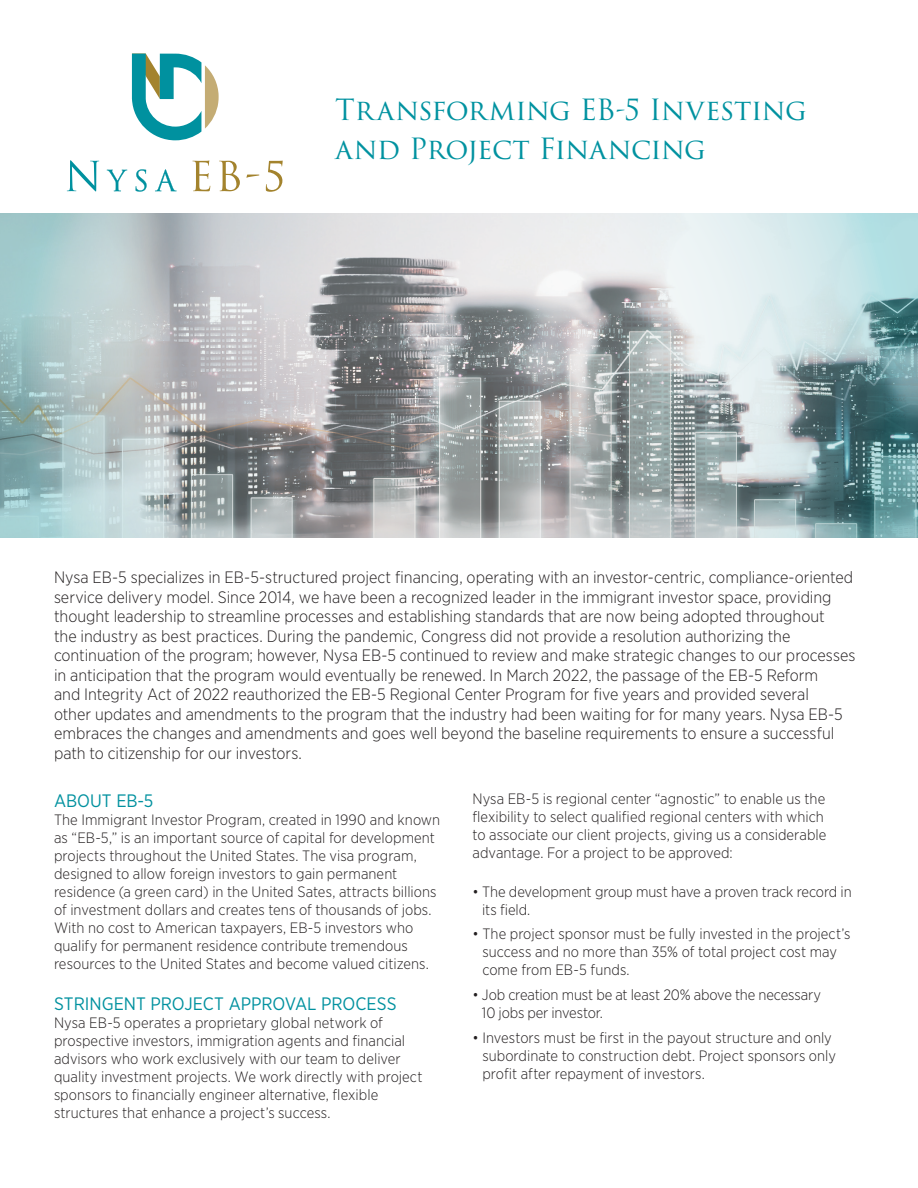
<style>
.page{position:relative;width:918px;height:1188px;background:#fff}
.page>*{position:absolute;margin:0;border:0;box-sizing:border-box;transform-origin:0 0}
.t1{font:28.5px/39px "Trajan Pro 3";letter-spacing:-.015em;color:#0092a0}
.Body{font:18px "Gotham Narrow";color:#00919f}
.Body-2{font:300 16.5px/19.5px "Gotham Narrow";color:#231f20}
.Body-3{font:300 15px/18px "Gotham Narrow";letter-spacing:.005em;color:#231f20}
</style>
<div class="page">
<svg style="left:132px;top:54px;width:87px;height:86px"></svg>
<svg style="left:67px;top:160px;width:32px;height:31px"></svg>
<svg style="left:107px;top:170px;width:20px;height:21px"></svg>
<svg style="left:136px;top:169px;width:11px;height:23px"></svg>
<svg style="left:155px;top:169px;width:22px;height:22px"></svg>
<svg style="left:192px;top:160px;width:18px;height:31px"></svg>
<svg style="left:219px;top:161px;width:21px;height:30px"></svg>
<svg style="left:246px;top:175px;width:13px;height:3px"></svg>
<svg style="left:266px;top:161px;width:17px;height:31px"></svg>
<svg style="left:0;top:214px;width:918px;height:324px;background:#acb8ba"></svg>
<p class="t1" style="left:335px;top:92px;width:473px">Transforming EB-5 Investing and Project Financing</p>
<p class="Body-2" style="left:54px;top:567px;width:803px">Nysa EB-5 specializes in EB-5-structured project financing, operating with an investor-centric, compliance-oriented service delivery model. Since 2014, we have been a recognized leader in the immigrant investor space, providing thought leadership to streamline processes and establishing standards that are now being adopted throughout<br>the industry as best practices. During the pandemic, Congress did not provide a resolution authorizing the continuation of the program; however, Nysa EB-5 continued to review and make strategic changes to our processes in anticipation that the program would eventually be renewed. In March 2022, the passage of the EB-5 Reform<br>and Integrity Act of 2022 reauthorized the EB-5 Regional Center Program for five years and provided several<br>other updates and amendments to the program that the industry had been waiting for for many years. Nysa EB-5 embraces the changes and amendments and goes well beyond the baseline requirements to ensure a successful path to citizenship for our investors.</p>
<p class="Body" style="left:54px;top:789px;width:101px">ABOUT EB-5</p>
<p class="Body-3" style="left:54px;top:810px;width:388px">The Immigrant Investor Program, created in 1990 and known as “EB-5,” is an important source of capital for development projects throughout the United States. The visa program, designed to allow foreign investors to gain permanent residence (a green card) in the United Sates, attracts billions of investment dollars and creates tens of thousands of jobs.<br>With no cost to American taxpayers, EB-5 investors who qualify for permanent residence contribute tremendous resources to the United States and become valued citizens.</p>
<p class="Body" style="left:54px;top:993px;width:344px">STRINGENT PROJECT APPROVAL PROCESS</p>
<p class="Body-3" style="left:54px;top:1013px;width:370px">Nysa EB-5 operates a proprietary global network of prospective investors, immigration agents and financial advisors who work exclusively with our team to deliver quality investment projects. We work directly with project sponsors to financially engineer alternative, flexible structures that enhance a project’s success.</p>
<p class="Body-3" style="left:472px;top:790px;width:356px">Nysa EB-5 is regional center “agnostic” to enable us the flexibility to select qualified regional centers with which to associate our client projects, giving us a considerable advantage. For a project to be approved:</p>
<p class="Body-3" style="left:482px;top:882px;width:371px;text-indent:-10px">• The development group must have a proven track record in its field.</p>
<p class="Body-3" style="left:482px;top:925px;width:370px;text-indent:-10px">• The project sponsor must be fully invested in the project’s success and no more than 35% of total project cost may come from EB-5 funds.</p>
<p class="Body-3" style="left:482px;top:985px;width:341px;text-indent:-9px">• Job creation must be at least 20% above the necessary<br>10 jobs per investor.</p>
<p class="Body-3" style="left:482px;top:1028px;width:355px;text-indent:-10px">• Investors must be first in the payout structure and only subordinate to construction debt. Project sponsors only profit after repayment of investors.</p>
</div>
